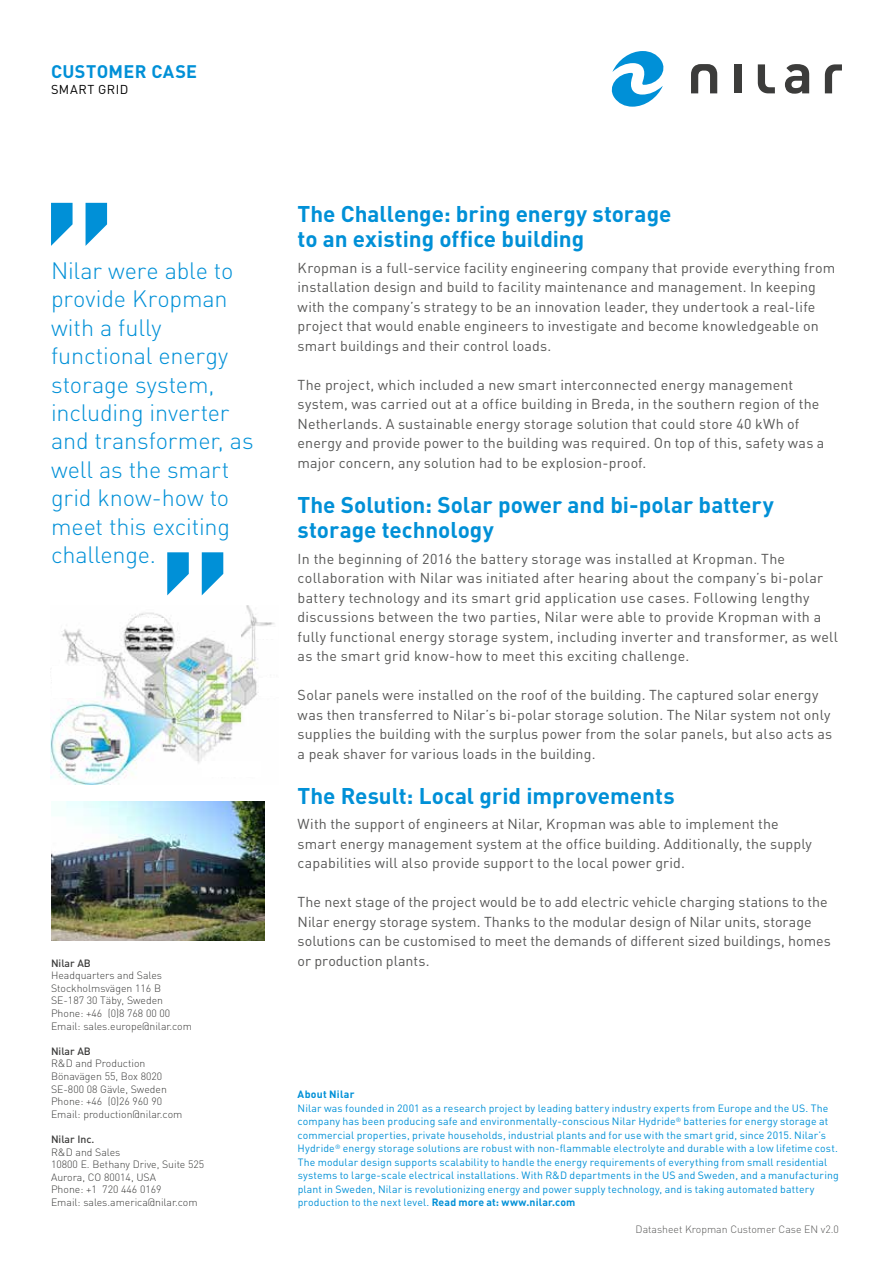
<style>
.page{position:relative;width:893px;height:1263px;background:#fff}
.page>*{position:absolute;margin:0;border:0;box-sizing:border-box;transform-origin:0 0}
.t1{font:300 23.4px/28.5px "DIN";letter-spacing:-.005em;color:#0090d7}
.t2{font:700 22.5px/25.5px "DIN";color:#0090d7}
.t3{font:700 18px "DIN";letter-spacing:.02em;color:#0090d7}
.t4{font:14.25px/19.5px "DIN";letter-spacing:.01em;color:#575756}
.t5{font:12.75px "DIN";letter-spacing:.035em;color:#000}
.t6{font:10.5px/13.5px "DIN";letter-spacing:.015em;color:#0090d7}
.t7{font:300 10.5px/12.6px "DIN";color:#3c3c3b}
.t8{font:300 10.5px "DIN";color:#575756}
.t9{font:500 10.5px "DIN";color:#3c3c3b}
.t10{font:700 10.5px "DIN";letter-spacing:.025em;color:#0090d7}
.s1{font-weight:700}
</style>
<div class="page">
<svg style="left:51px;top:203px;width:56px;height:43px"></svg>
<img style="left:51px;top:801px;width:213px;height:139px">
<div style="left:734px;top:64px;width:8px;height:29px;background:#3c3c3b"></div>
<svg style="left:758px;top:64px;width:17px;height:29px"></svg>
<svg style="left:825px;top:64px;width:17px;height:29px"></svg>
<svg style="left:785px;top:64px;width:24px;height:30px"></svg>
<svg style="left:691px;top:64px;width:26px;height:29px"></svg>
<svg style="left:612px;top:51px;width:52px;height:56px"></svg>
<svg style="left:167px;top:552px;width:56px;height:43px"></svg>
<img style="left:51px;top:605px;width:224px;height:179px">
<div style="left:53px;top:667px;width:43px;height:31px;background:#fff"></div>
<div style="left:202px;top:761px;width:58px;height:15px;background:#fff"></div>
<div style="left:259px;top:678px;width:21px;height:17px;background:#fff"></div>
<div style="left:256px;top:627px;width:22px;height:12px;background:#fff"></div>
<div style="left:136px;top:619px;width:28px;height:5px;background:#fff"></div>
<p class="t3" style="left:51px;top:59px;width:148px">CUSTOMER CASE</p>
<p class="t5" style="left:51px;top:82px;width:79px">SMART GRID</p>
<h1 class="t1" style="left:51px;top:256px;width:204px">Nilar were able to provide Kropman with a fully functional energy storage system, including inverter and transformer, as well as the smart grid know-how to meet this exciting challenge.</h1>
<p class="t9" style="left:51px;top:956px;width:41px">Nilar AB</p>
<p class="t7" style="left:51px;top:969px;width:143px">Headquarters and Sales<br>Stockholmsvägen 116 B<br>SE-187 30 Täby, Sweden<br>Phone: +46 (0)8 768 00 00<br>Email: sales.europe@nilar.com</p>
<p class="t9" style="left:51px;top:1044px;width:41px">Nilar AB</p>
<p class="t7" style="left:51px;top:1057px;width:133px">R&amp;D and Production<br>Bönavägen 55, Box 8020<br>SE-800 08 Gävle, Sweden<br>Phone: +46 (0)26 960 90<br>Email: production@nilar.com</p>
<p class="t9" style="left:51px;top:1132px;width:45px">Nilar Inc.</p>
<p class="t7" style="left:51px;top:1145px;width:155px">R&amp;D and Sales<br>10800 E. Bethany Drive, Suite 525<br>Aurora, CO 80014, USA<br>Phone: +1 720 446 0169<br>Email: sales.america@nilar.com</p>
<h2 class="t2" style="left:298px;top:200px;width:375px">The Challenge: bring energy storage to an existing office building</h2>
<p class="t4" style="left:298px;top:257px;width:539px">Kropman is a full-service facility engineering company that provide everything from installation design and build to facility maintenance and management. In keeping with the company’s strategy to be an innovation leader, they undertook a real-life project that would enable engineers to investigate and become knowledgeable on smart buildings and their control loads.</p>
<p class="t4" style="left:298px;top:374px;width:528px">The project, which included a new smart interconnected energy management system, was carried out at a office building in Breda, in the southern region of the Netherlands. A sustainable energy storage solution that could store 40 kWh of energy and provide power to the building was required. On top of this, safety was a major concern, any solution had to be explosion-proof.</p>
<h2 class="t2" style="left:298px;top:491px;width:478px">The Solution: Solar power and bi-polar battery storage technology</h2>
<p class="t4" style="left:298px;top:548px;width:542px">In the beginning of 2016 the battery storage was installed at Kropman. The collaboration with Nilar was initiated after hearing about the company’s bi-polar battery technology and its smart grid application use cases. Following lengthy discussions between the two parties, Nilar were able to provide Kropman with a fully functional energy storage system, including inverter and transformer, as well as the smart grid know-how to meet this exciting challenge.</p>
<p class="t4" style="left:298px;top:685px;width:536px">Solar panels were installed on the roof of the building. The captured solar energy was then transferred to Nilar’s bi-polar storage solution. The Nilar system not only supplies the building with the surplus power from the solar panels, but also acts as a peak shaver for various loads in the building.</p>
<h2 class="t2" style="left:298px;top:782px;width:378px">The Result: Local grid improvements</h2>
<p class="t4" style="left:298px;top:814px;width:516px">With the support of engineers at Nilar, Kropman was able to implement the smart energy management system at the office building. Additionally, the supply capabilities will also provide support to the local power grid.</p>
<p class="t4" style="left:298px;top:892px;width:535px">The next stage of the project would be to add electric vehicle charging stations to the Nilar energy storage system. Thanks to the modular design of Nilar units, storage solutions can be customised to meet the demands of different sized buildings, homes or production plants.</p>
<p class="t10" style="left:298px;top:1087px;width:58px">About Nilar</p>
<p class="t6" style="left:298px;top:1101px;width:543px">Nilar was founded in 2001 as a research project by leading battery industry experts from Europe and the US. The company has been producing safe and environmentally-conscious Nilar Hydride<sup>®</sup> batteries for energy storage at commercial properties, private households, industrial plants and for use with the smart grid, since 2015. Nilar’s Hydride<sup>®</sup> energy storage solutions are robust with non-flammable electrolyte and durable with a low lifetime cost.<br>The modular design supports scalability to handle the energy requirements of everything from small residential systems to large-scale electrical installations. With R&amp;D departments in the US and Sweden, and a manufacturing plant in Sweden, Nilar is revolutionizing energy and power supply technology, and is taking automated battery production to the next level. <span class="s1">Read more at: www.nilar.com</span></p>
<p class="t8" style="left:636px;top:1223px;width:205px">Datasheet Kropman Customer Case EN v2.0</p>
</div>
